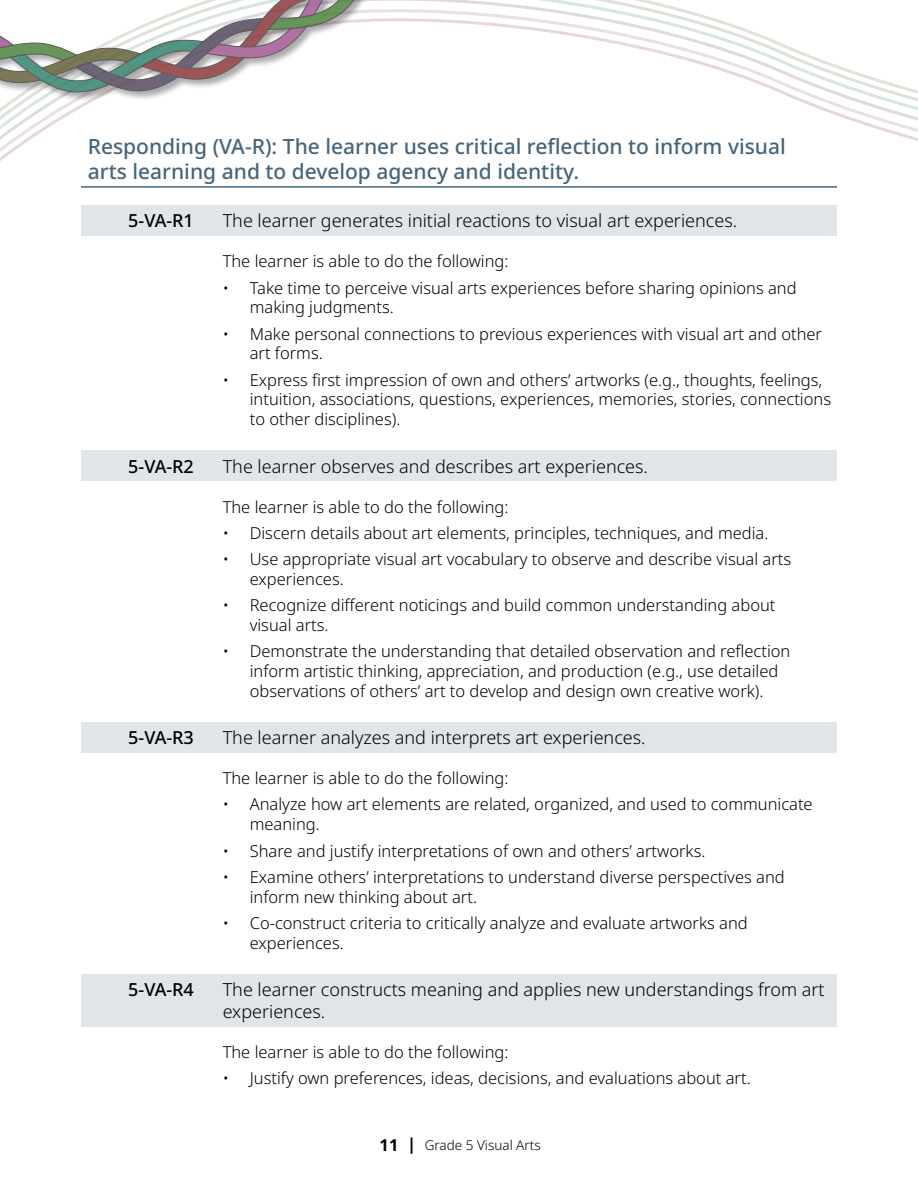
<style>
.page{position:relative;width:918px;height:1188px;background:#fff}
.page>*{position:absolute;margin:0;border:0;box-sizing:border-box;transform-origin:0 0}
.Header_Outcomes{font:500 21px/25.2px "Noto Sans";color:#45657d}
.GLO_arts{font:300 18px/21.6px "Noto Sans";color:#000}
.GLO_arts-2{font:500 18px "Noto Sans";letter-spacing:-.02em;color:#000}
.Bullet_Outcome_no_bullet{font:300 16.5px/19.8px "Noto Sans";color:#000}
.t1{font:300 13.5px "Noto Sans";color:#000}
.s1{font-weight:700;font-size:16.5px}
</style>
<div class="page">
<svg style="left:0;top:0;width:918px;height:161px"></svg>
<div style="left:0;top:0;width:515px;height:102px;background:#000;opacity:.4"></div>
<svg style="left:0;top:0;width:407px;height:96px"></svg>
<hr style="left:81px;top:186px;width:756px;height:2px;background:#45657d">
<div style="left:81px;top:205px;width:756px;height:31px;background:#e1e4e8"></div>
<div style="left:81px;top:450px;width:756px;height:31px;background:#e1e4e8"></div>
<div style="left:81px;top:722px;width:756px;height:31px;background:#e1e4e8"></div>
<div style="left:81px;top:974px;width:756px;height:52px;background:#e1e4e8"></div>
<h3 class="Header_Outcomes" style="left:88px;top:134px;width:700px">Responding (VA-R): The learner uses critical reflection to inform visual arts learning and to develop agency and identity.</h3>
<h4 class="GLO_arts-2" style="left:128px;top:208px;width:67px">5-VA-R1</h4>
<h4 class="GLO_arts" style="left:223px;top:211px;width:516px">The learner generates initial reactions to visual art experiences.</h4>
<p class="Bullet_Outcome_no_bullet" style="left:223px;top:252px;width:287px">The learner is able to do the following:</p>
<p class="Bullet_Outcome_no_bullet" style="left:250px;top:278px;width:548px;text-indent:-27px">• Take time to perceive visual arts experiences before sharing opinions and making judgments.</p>
<p class="Bullet_Outcome_no_bullet" style="left:250px;top:324px;width:574px;text-indent:-27px">• Make personal connections to previous experiences with visual art and other art forms.</p>
<p class="Bullet_Outcome_no_bullet" style="left:250px;top:370px;width:583px;text-indent:-27px">• Express first impression of own and others’ artworks (e.g., thoughts, feelings, intuition, associations, questions, experiences, memories, stories, connections to other disciplines).</p>
<h4 class="GLO_arts-2" style="left:128px;top:454px;width:67px">5-VA-R2</h4>
<h4 class="GLO_arts" style="left:223px;top:456px;width:427px">The learner observes and describes art experiences.</h4>
<p class="Bullet_Outcome_no_bullet" style="left:223px;top:497px;width:287px">The learner is able to do the following:</p>
<p class="Bullet_Outcome_no_bullet" style="left:223px;top:523px;width:547px">• Discern details about art elements, principles, techniques, and media.</p>
<p class="Bullet_Outcome_no_bullet" style="left:250px;top:550px;width:543px;text-indent:-27px">• Use appropriate visual art vocabulary to observe and describe visual arts experiences.</p>
<p class="Bullet_Outcome_no_bullet" style="left:250px;top:596px;width:527px;text-indent:-27px">• Recognize different noticings and build common understanding about visual arts.</p>
<p class="Bullet_Outcome_no_bullet" style="left:250px;top:642px;width:542px;text-indent:-27px">• Demonstrate the understanding that detailed observation and reflection inform artistic thinking, appreciation, and production (e.g., use detailed observations of others’ art to develop and design own creative work).</p>
<h4 class="GLO_arts-2" style="left:128px;top:725px;width:67px">5-VA-R3</h4>
<h4 class="GLO_arts" style="left:223px;top:728px;width:424px">The learner analyzes and interprets art experiences.</h4>
<p class="Bullet_Outcome_no_bullet" style="left:223px;top:769px;width:287px">The learner is able to do the following:</p>
<p class="Bullet_Outcome_no_bullet" style="left:250px;top:795px;width:565px;text-indent:-27px">• Analyze how art elements are related, organized, and used to communicate meaning.</p>
<p class="Bullet_Outcome_no_bullet" style="left:223px;top:841px;width:484px">• Share and justify interpretations of own and others’ artworks.</p>
<p class="Bullet_Outcome_no_bullet" style="left:250px;top:867px;width:536px;text-indent:-27px">• Examine others’ interpretations to understand diverse perspectives and inform new thinking about art.</p>
<p class="Bullet_Outcome_no_bullet" style="left:250px;top:913px;width:500px;text-indent:-27px">• Co-construct criteria to critically analyze and evaluate artworks and experiences.</p>
<h4 class="GLO_arts-2" style="left:128px;top:977px;width:67px">5-VA-R4</h4>
<h4 class="GLO_arts" style="left:223px;top:979px;width:603px">The learner constructs meaning and applies new understandings from art experiences.</h4>
<p class="Bullet_Outcome_no_bullet" style="left:223px;top:1042px;width:287px">The learner is able to do the following:</p>
<p class="Bullet_Outcome_no_bullet" style="left:223px;top:1068px;width:529px">• Justify own preferences, ideas, decisions, and evaluations about art.</p>
<p class="t1" style="left:380px;top:1135px;width:163px"><span class="s1">11 |</span> Grade 5 Visual Arts</p>
</div>
